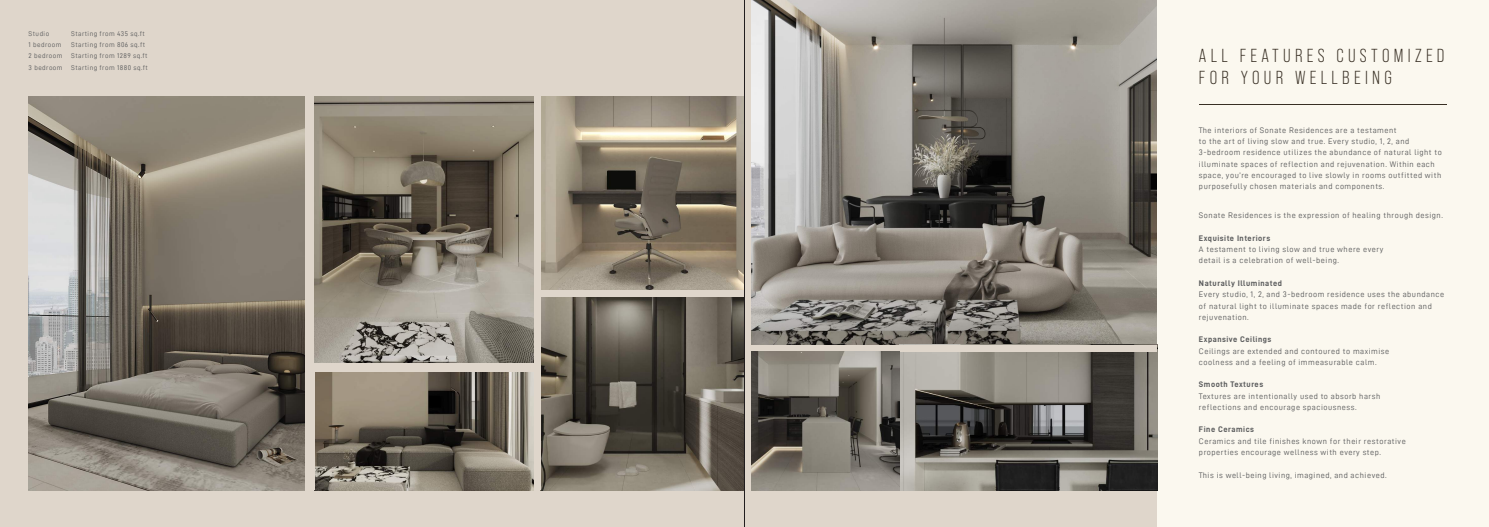
<style>
.page{position:relative;width:1489px;height:527px;background:#fff}
.page>*{position:absolute;margin:0;border:0;box-sizing:border-box;transform-origin:0 0}
.t1{font:18.81px/21.3px "Bebas Neue Pro";letter-spacing:.23em;color:#382f24}
.t2{font:8.12px/11.2px "D DIN";letter-spacing:.065em;color:#5a5b5c}
.t3{font:8.12px "D DIN Bold";letter-spacing:.065em;color:#5a5b5c}
.t4{font:6.88px "D DIN";letter-spacing:.065em;color:#5b5c5d}
</style>
<div class="page">
<div style="left:744px;top:0;width:465px;height:526px;background:#dfd6cb"></div>
<img style="left:751px;top:0;width:405px;height:344px">
<div style="left:1156px;top:0;width:332px;height:526px;background:#fbf8ef"></div>
<div style="left:0;top:0;width:744px;height:526px;background:#dfd6cb"></div>
<hr style="left:1198px;top:105px;width:248px;height:1px;background:#382f24">
<img style="left:541px;top:297px;width:203px;height:192px">
<img style="left:541px;top:97px;width:203px;height:192px">
<img style="left:315px;top:372px;width:219px;height:117px">
<img style="left:899px;top:351px;width:257px;height:138px">
<img style="left:751px;top:351px;width:148px;height:138px">
<hr style="left:744px;top:0;width:1px;height:526px;background:#211d1e">
<img style="left:314px;top:97px;width:220px;height:265px">
<img style="left:29px;top:97px;width:276px;height:392px">
<p class="t4" style="left:29px;top:30px;width:22px">Studio</p>
<p class="t4" style="left:71px;top:30px;width:75px">Starting from 435 sq.ft</p>
<p class="t4" style="left:29px;top:41px;width:34px">1 bedroom</p>
<p class="t4" style="left:71px;top:41px;width:75px">Starting from 806 sq.ft</p>
<p class="t4" style="left:29px;top:52px;width:35px">2 bedroom</p>
<p class="t4" style="left:71px;top:52px;width:78px">Starting from 1289 sq.ft</p>
<p class="t4" style="left:29px;top:64px;width:35px">3 bedroom</p>
<p class="t4" style="left:71px;top:64px;width:78px">Starting from 1880 sq.ft</p>
<h1 class="t1" style="left:1198px;top:45px;width:247px">ALL FEATURES CUSTOMIZED<br>FOR YOUR WELLBEING</h1>
<p class="t2" style="left:1198px;top:124px;width:244px">The interiors of Sonate Residences are a testament<br>to the art of living slow and true. Every studio, 1, 2, and 3-bedroom residence utilizes the abundance of natural light to illuminate spaces of reflection and rejuvenation. Within each space, you’re encouraged to live slowly in rooms outfitted with purposefully chosen materials and components.</p>
<p class="t2" style="left:1198px;top:209px;width:245px">Sonate Residences is the expression of healing through design.</p>
<p class="t3" style="left:1198px;top:233px;width:73px">Exquisite Interiors</p>
<p class="t2" style="left:1198px;top:243px;width:186px">A testament to living slow and true where every detail is a celebration of well-being.</p>
<p class="t3" style="left:1198px;top:278px;width:84px">Naturally Illuminated</p>
<p class="t2" style="left:1198px;top:288px;width:247px">Every studio, 1, 2, and 3-bedroom residence uses the abundance of natural light to illuminate spaces made for reflection and rejuvenation.</p>
<p class="t3" style="left:1198px;top:334px;width:74px">Expansive Ceilings</p>
<p class="t2" style="left:1198px;top:344px;width:192px">Ceilings are extended and contoured to maximise coolness and a feeling of immeasurable calm.</p>
<p class="t3" style="left:1198px;top:380px;width:66px">Smooth Textures</p>
<p class="t2" style="left:1198px;top:389px;width:183px">Textures are intentionally used to absorb harsh reflections and encourage spaciousness.</p>
<p class="t3" style="left:1198px;top:425px;width:57px">Fine Ceramics</p>
<p class="t2" style="left:1198px;top:435px;width:208px">Ceramics and tile finishes known for their restorative properties encourage wellness with every step.</p>
<p class="t2" style="left:1198px;top:468px;width:189px">This is well-being living, imagined, and achieved.</p>
</div>
